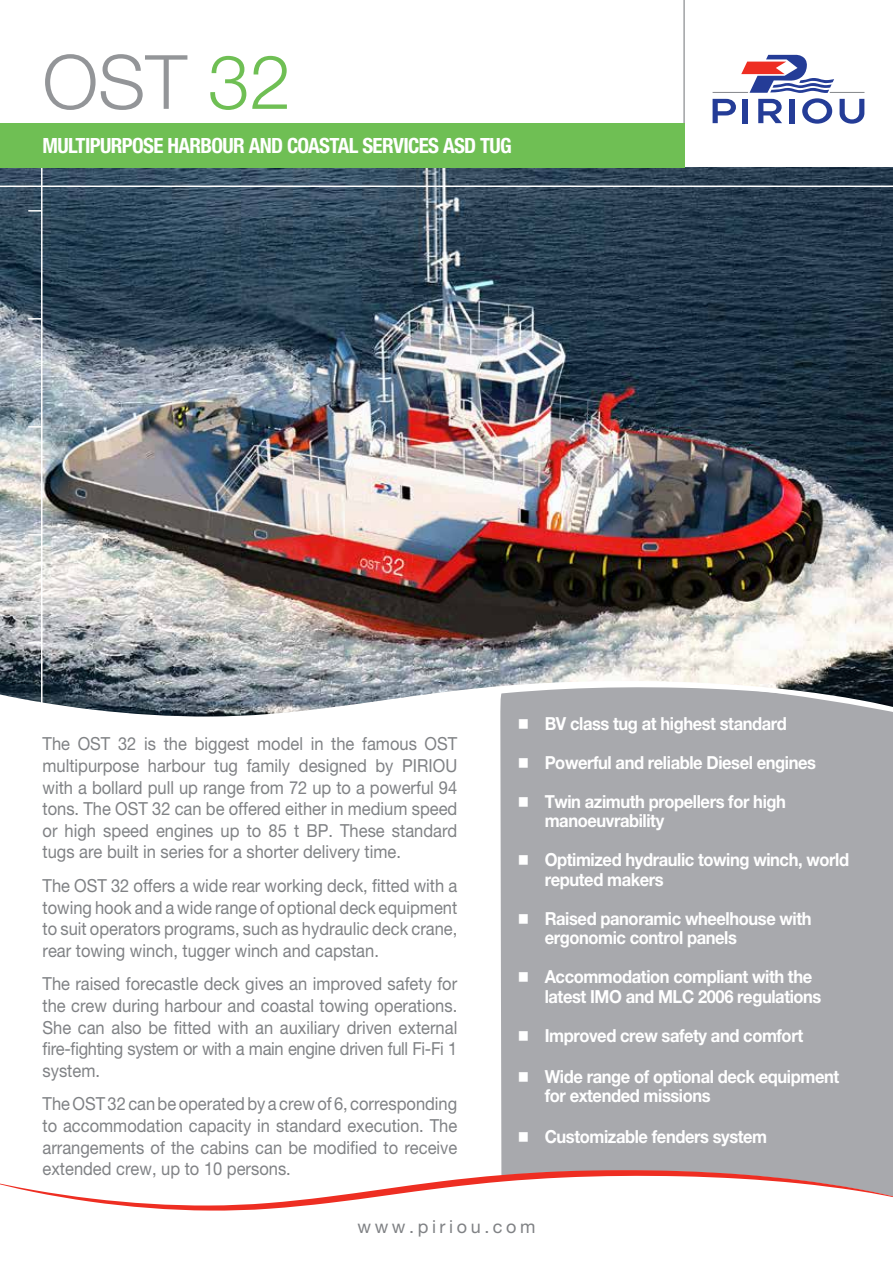
<style>
.page{position:relative;width:893px;height:1263px;background:#fff}
.page>*{position:absolute;margin:0;border:0;box-sizing:border-box;transform-origin:0 0}
.t1{font:300 75px "Helvetica Neue LT Pro";color:#939598}
.t2{font:700 condensed 21px "Helvetica Neue LT Pro";letter-spacing:-.03em;color:#fff}
.t3{font:18px/21.6px "Helvetica Neue LT Pro";color:#808285;text-align:justify;scale:.92 1}
.t4{font:700 18px/39px "Helvetica Neue LT Pro";letter-spacing:-.025em;color:#fff;scale:.92 1}
.t5{font:18px "Helvetica Neue LT Pro";letter-spacing:.2em;color:#808285}
.s1{color:#6fbf54}
</style>
<div class="page">
<div style="left:500px;top:865px;width:393px;height:305px;background:#a8a9ad"></div>
<svg style="left:0;top:1170px;width:893px;height:41px"></svg>
<hr style="left:683px;top:0;width:2px;height:168px;background:#808285">
<img style="left:0;top:55px;width:893px;height:810px">
<svg style="left:519px;top:914px;width:9px;height:9px"></svg>
<svg style="left:519px;top:972px;width:9px;height:10px"></svg>
<svg style="left:519px;top:1031px;width:9px;height:9px"></svg>
<svg style="left:519px;top:1072px;width:9px;height:9px"></svg>
<svg style="left:519px;top:1132px;width:9px;height:10px"></svg>
<h1 class="t1" style="left:43px;top:36px;width:250px">OST <span class="s1">32</span></h1>
<p class="t2" style="left:43px;top:133px;width:471px">MULTIPURPOSE HARBOUR AND COASTAL SERVICES ASD TUG</p>
<p class="t3" style="left:43px;top:733px;width:452px">The OST 32 is the biggest model in the famous OST multipurpose harbour tug family designed by PIRIOU with a bollard pull up range from 72 up to a powerful 94 tons. The OST 32 can be offered either in medium speed or high speed engines up to 85 t BP. These standard tugs are built in series for a shorter delivery time.</p>
<p class="t3" style="left:43px;top:874px;width:452px">The OST 32 offers a wide rear working deck, fitted with a towing hook and a wide range of optional deck equipment to suit operators programs, such as hydraulic deck crane, rear towing winch, tugger winch and capstan.</p>
<p class="t3" style="left:43px;top:973px;width:452px">The raised forecastle deck gives an improved safety for the crew during harbour and coastal towing operations.<br>She can also be fitted with an auxiliary driven external fire-fighting system or with a main engine driven full Fi-Fi 1 system.</p>
<p class="t3" style="left:43px;top:1093px;width:452px">The OST 32 can be operated by a crew of 6, corresponding to accommodation capacity in standard execution. The arrangements of the cabins can be modified to receive extended crew, up to 10 persons.</p>
<p class="t4" style="left:545px;top:703px;width:296px">BV class tug at highest standard<br>Powerful and reliable Diesel engines<br>Twin azimuth propellers for high</p>
<p class="t4" style="left:545px;top:801px;width:332px">manoeuvrability<br>Optimized hydraulic towing winch, world</p>
<p class="t4" style="left:545px;top:859px;width:292px">reputed makers<br>Raised panoramic wheelhouse with</p>
<p class="t4" style="left:545px;top:918px;width:292px">ergonomic control panels<br>Accommodation compliant with the</p>
<p class="t4" style="left:545px;top:976px;width:302px">latest IMO and MLC 2006 regulations<br>Improved crew safety and comfort</p>
<p class="t4" style="left:545px;top:1066px;width:322px;line-height:19.5px">Wide range of optional deck equipment for extended missions</p>
<p class="t4" style="left:545px;top:1117px;width:243px">Customizable fenders system</p>
<p class="t5" style="left:357px;top:1216px;width:180px">www.piriou.com</p>
</div>
